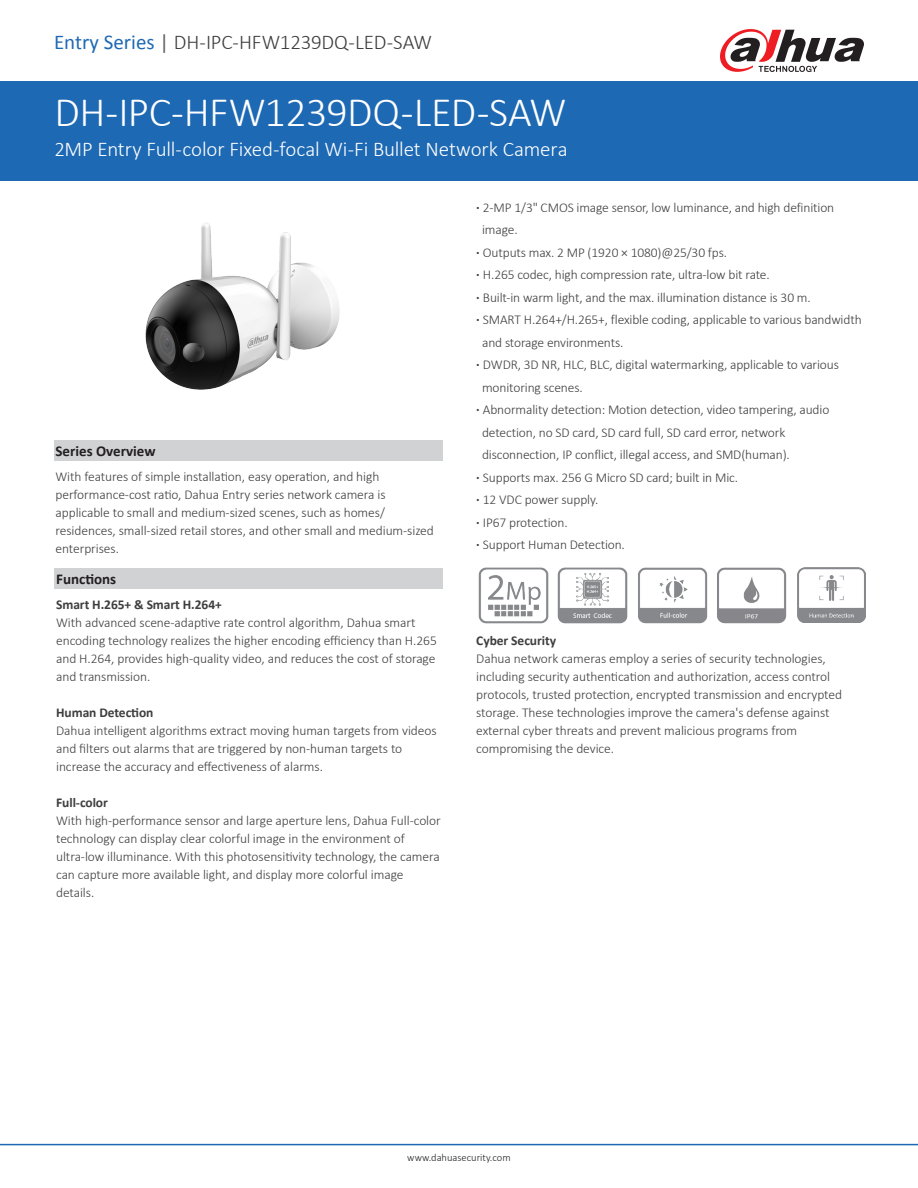
<style>
.page{position:relative;width:918px;height:1188px;background:#fff}
.page>*{position:absolute;margin:0;border:0;box-sizing:border-box;transform-origin:0 0}
.t1{font:300 42px "Calibri";letter-spacing:-.015em;color:#fff}
.t2{font:300 21px "Calibri";letter-spacing:-.01em;color:#fff}
.t3{font:300 21px "Calibri";letter-spacing:-.01em;color:#3e3e3f}
.t4{font:700 15px "Calibri";color:#231f20}
.t5{font:300 13.5px/18px "Calibri";letter-spacing:-.005em;color:#3e3e3f}
.t6{font:700 13.5px "Calibri";letter-spacing:-.005em;color:#3e3e3f}
.t7{font:300 10.5px "Calibri";color:#231f20}
.s1{font-weight:400;color:#1e69b4}
.s2{font-weight:400;color:#636366}
.s3{font-weight:700}
</style>
<div class="page">
<div style="left:0;top:81px;width:918px;height:100px;background:#1e69b4"></div>
<hr style="left:0;top:1144px;width:918px;height:1px;background:#1e69b4">
<svg style="left:720px;top:29px;width:144px;height:43px"></svg>
<img style="left:145px;top:222px;width:195px;height:168px">
<div style="left:54px;top:441px;width:389px;height:20px;background:#d1d2d4"></div>
<div style="left:54px;top:568px;width:389px;height:20px;background:#d1d2d4"></div>
<img style="left:717px;top:567px;width:70px;height:57px">
<img style="left:478px;top:567px;width:71px;height:57px">
<img style="left:797px;top:568px;width:68px;height:55px">
<img style="left:557px;top:567px;width:71px;height:57px">
<img style="left:638px;top:567px;width:70px;height:57px">
<p class="t3" style="left:54px;top:29px;width:380px"><span class="s1">Entry Series</span> <span class="s2">|</span> DH-IPC-HFW1239DQ-LED-SAW</p>
<p class="t1" style="left:55px;top:86px;width:514px">DH-IPC-HFW1239DQ-LED-SAW</p>
<p class="t2" style="left:55px;top:136px;width:515px">2MP Entry Full-color Fixed-focal Wi-Fi Bullet Network Camera</p>
<p class="t4" style="left:56px;top:442px;width:102px">Series Overview</p>
<p class="t5" style="left:56px;top:468px;width:380px">With features of simple installation, easy operation, and high performance-cost ratio, Dahua Entry series network camera is applicable to small and medium-sized scenes, such as homes/ residences, small-sized retail stores, and other small and medium-sized enterprises.</p>
<p class="t4" style="left:56px;top:569px;width:62px">Functions</p>
<p class="t6" style="left:56px;top:596px;width:167px">Smart H.265+ &amp; Smart H.264+</p>
<p class="t5" style="left:56px;top:614px;width:382px">With advanced scene-adaptive rate control algorithm, Dahua smart encoding technology realizes the higher encoding efficiency than H.265 and H.264, provides high-quality video, and reduces the cost of storage and transmission.</p>
<p class="t6" style="left:56px;top:704px;width:99px">Human Detection</p>
<p class="t5" style="left:56px;top:722px;width:382px">Dahua intelligent algorithms extract moving human targets from videos and filters out alarms that are triggered by non-human targets to increase the accuracy and effectiveness of alarms.</p>
<p class="t6" style="left:56px;top:794px;width:53px">Full-color</p>
<p class="t5" style="left:56px;top:812px;width:386px">With high-performance sensor and large aperture lens, Dahua Full-color technology can display clear colorful image in the environment of</p>
<p class="t5" style="left:56px;top:848px;width:385px">ultra-low illuminance. With this photosensitivity technology, the camera can capture more available light, and display more colorful image details.</p>
<p class="t5" style="left:476px;top:198px;width:360px"><span class="s3">·</span> 2-MP 1/3" CMOS image sensor, low luminance, and high definition</p>
<p class="t5" style="left:476px;top:219px;width:387px;line-height:22.5px;text-indent:6px">image.<br><span class="s3">·</span> Outputs max. 2 MP (1920 × 1080)@25/30 fps.<br><span class="s3">·</span> H.265 codec, high compression rate, ultra-low bit rate.<br><span class="s3">·</span> Built-in warm light, and the max. illumination distance is 30 m.<br><span class="s3">·</span> SMART H.264+/H.265+, flexible coding, applicable to various bandwidth</p>
<p class="t5" style="left:476px;top:331px;width:364px;line-height:22.5px;text-indent:6px">and storage environments.<br><span class="s3">·</span> DWDR, 3D NR, HLC, BLC, digital watermarking, applicable to various</p>
<p class="t5" style="left:476px;top:376px;width:355px;line-height:22.5px;text-indent:6px">monitoring scenes.<br><span class="s3">·</span> Abnormality detection: Motion detection, video tampering, audio</p>
<p class="t5" style="left:482px;top:423px;width:305px">detection, no SD card, SD card full, SD card error, network</p>
<p class="t5" style="left:476px;top:444px;width:315px;line-height:22.5px;text-indent:6px">disconnection, IP conflict, illegal access, and SMD(human). <span class="s3">·</span> Supports max. 256 G Micro SD card; built in Mic.<br><span class="s3">·</span> 12 VDC power supply.<br><span class="s3">·</span> IP67 protection.</p>
<p class="t5" style="left:476px;top:536px;width:150px"><span class="s3">·</span> Support Human Detection.</p>
<p class="t6" style="left:476px;top:632px;width:81px">Cyber Security</p>
<p class="t5" style="left:476px;top:649px;width:367px">Dahua network cameras employ a series of security technologies, including security authentication and authorization, access control protocols, trusted protection, encrypted transmission and encrypted storage. These technologies improve the camera's defense against external cyber threats and prevent malicious programs from compromising the device.</p>
<p class="t7" style="left:407px;top:1151px;width:105px">www.dahuasecurity.com</p>
</div>
